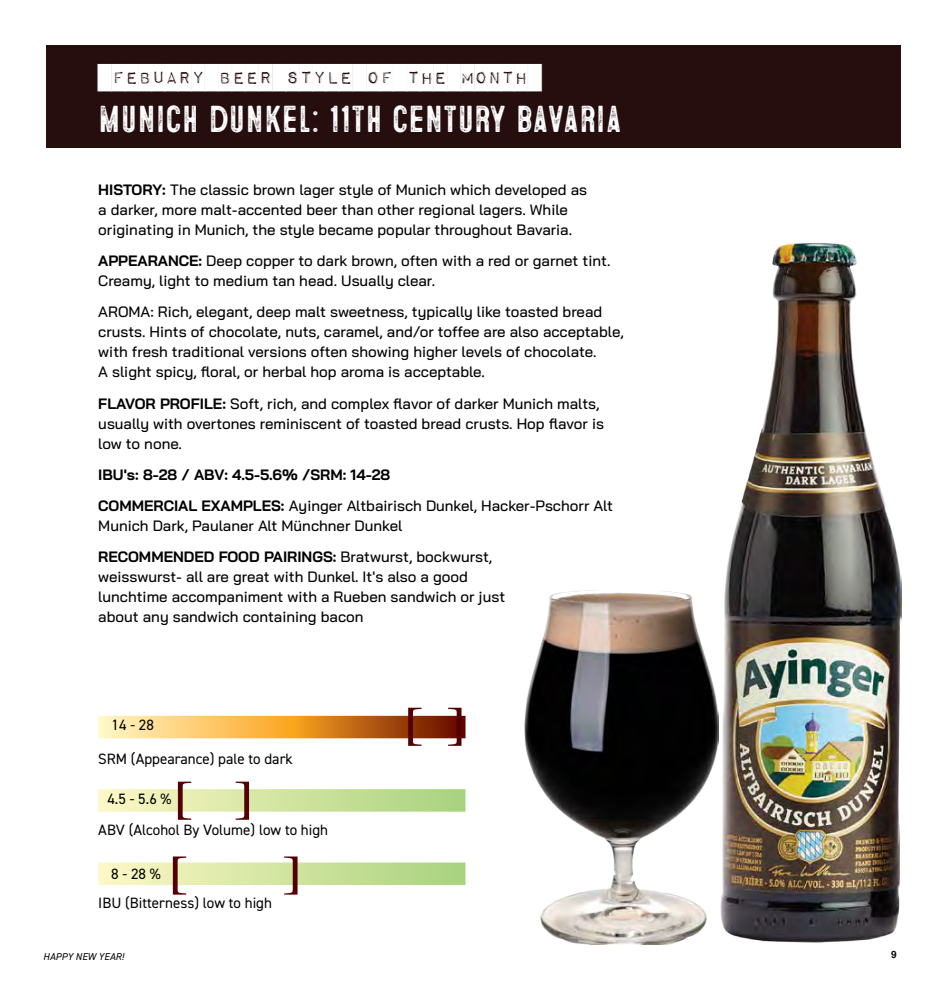
<style>
.page{position:relative;width:945px;height:990px;background:#fff}
.page>*{position:absolute;margin:0;border:0;box-sizing:border-box;transform-origin:0 0}
.t1{font:44px/74.9px "Minion Pro";color:#540000;scale:1.79 1}
.t2{font:37.5px "Microbrew Soft Four";color:#fff}
.t3{font:22.5px "Impact Label";color:#fff}
.t4{font:500 15px/20px "Bai Jamjuree";color:#000}
.t5{font:15px "DIN2014";color:#000}
.t6{font:700 15px/31.2px "Bai Jamjuree";color:#000}
.t7{font:italic 10px "DIN2014";letter-spacing:.01em;color:#000}
.t8{font:700 10px "Helvetica";color:#000}
.s1{font-weight:700}
.s2{font-weight:500}
</style>
<div class="page">
<div style="left:46px;top:45px;width:855px;height:102px;background:#260e0f"></div>
<img style="left:525px;top:590px;width:193px;height:355px">
<img style="left:720px;top:243px;width:181px;height:700px">
<svg style="left:98px;top:716px;width:368px;height:22px;background:#d79445"></svg>
<svg style="left:98px;top:789px;width:368px;height:23px;background:#d3e5a3"></svg>
<svg style="left:98px;top:863px;width:368px;height:22px;background:#d2e5a1"></svg>
<h3 class="t3" style="left:112px;top:64px;width:418px">FEBUARY BEER STYLE OF THE MONTH</h3>
<h2 class="t2" style="left:98px;top:97px;width:525px">MUNICH DUNKEL : 11TH CENTURY BAVARIA</h2>
<p class="t4" style="left:98px;top:180px;width:490px"><span class="s1">HISTORY:</span> The classic brown lager style of Munich which developed as a darker, more malt-accented beer than other regional lagers. While originating in Munich, the style became popular throughout Bavaria.</p>
<p class="t4" style="left:98px;top:251px;width:514px"><span class="s1">APPEARANCE:</span> Deep copper to dark brown, often with a red or garnet tint.<br>Creamy, light to medium tan head. Usually clear.</p>
<p class="t4" style="left:98px;top:302px;width:527px">AROMA: Rich, elegant, deep malt sweetness, typically like toasted bread crusts. Hints of chocolate, nuts, caramel, and/or toffee are also acceptable, with fresh traditional versions often showing higher levels of chocolate.<br>A slight spicy, floral, or herbal hop aroma is acceptable.</p>
<p class="t4" style="left:98px;top:394px;width:507px"><span class="s1">FLAVOR PROFILE:</span> Soft, rich, and complex flavor of darker Munich malts, usually with overtones reminiscent of toasted bread crusts. Hop flavor is low to none.</p>
<p class="t6" style="left:98px;top:459px;width:516px">IBU's: 8-28 / ABV: 4.5-5.6% /SRM: 14-28<br>COMMERCIAL EXAMPLES: <span class="s2">Ayinger Altbairisch Dunkel, Hacker-Pschorr Alt</span></p>
<p class="t4" style="left:98px;top:510px;width:395px;line-height:31.2px">Munich Dark, Paulaner Alt Münchner Dunkel<br><span class="s1">RECOMMENDED FOOD PAIRINGS:</span> Bratwurst, bockwurst,</p>
<p class="t4" style="left:98px;top:567px;width:408px">weisswurst- all are great with Dunkel. It's also a good lunchtime accompaniment with a Rueben sandwich or just about any sandwich containing bacon</p>
<p class="t5" style="left:112px;top:715px;width:44px">14 - 28</p>
<p class="t5" style="left:98px;top:750px;width:196px">SRM (Appearance) pale to dark</p>
<h1 class="t1" style="left:163px;top:761px;width:55px">[ ] [</h1>
<p class="t5" style="left:107px;top:790px;width:65px">4.5 - 5.6 %</p>
<p class="t5" style="left:98px;top:821px;width:231px">ABV (Alcohol By Volume) low to high</p>
<h1 class="t1" style="left:280px;top:836px;width:17px">]</h1>
<p class="t5" style="left:111px;top:864px;width:51px">8 - 28 %</p>
<p class="t5" style="left:98px;top:893px;width:175px">IBU (Bitterness) low to high</p>
<h1 class="t1" style="left:399px;top:687px;width:42px">[ ]</h1>
<p class="t7" style="left:44px;top:950px;width:82px">HAPPY NEW YEAR!</p>
<p class="t8" style="left:892px;top:946px;width:7px">9</p>
</div>
